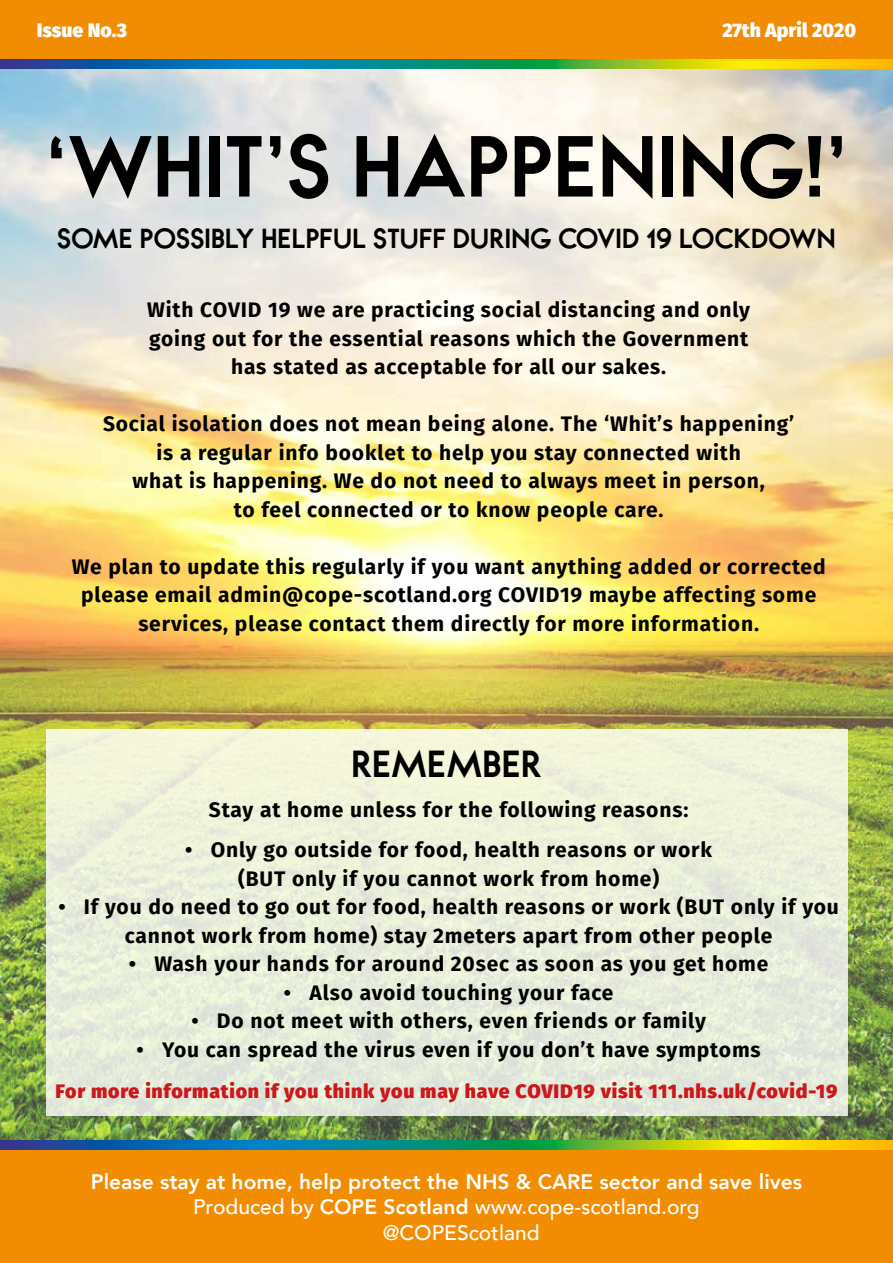
<style>
.page{position:relative;width:893px;height:1263px;background:#fff}
.page>*{position:absolute;margin:0;border:0;box-sizing:border-box;transform-origin:0 0}
.t1{font:700 75.6px "Bambino";letter-spacing:.01em;color:#000}
.t2{font:700 33px "Bambino";letter-spacing:.01em;color:#000}
.t3{font:700 24.15px "Bambino";letter-spacing:.01em;color:#000}
.t4{font:700 21px/28.5px "Fira Sans";letter-spacing:.04em;color:#000;text-align:center}
.t5{font:800 21px "Avenir";color:#fff}
.t6{font:500 21px "Avenir";color:#fff}
.t7{font:800 19.5px "Fira Sans";letter-spacing:.04em;color:#cd1719}
.t8{font:800 19.5px "Fira Sans";color:#fff}
.s1{font-weight:800}
</style>
<div class="page">
<img style="left:0;top:68px;width:893px;height:1072px">
<div style="left:0;top:1149px;width:893px;height:114px;background:#f28c00"></div>
<div style="left:46px;top:729px;width:801px;height:387px;background:linear-gradient(to bottom,#f3f5da,#e1e8dc)"></div>
<div style="left:0;top:0;width:893px;height:61px;background:#f28c00"></div>
<svg style="left:0;top:60px;width:893px;height:8px;background:#509862"></svg>
<svg style="left:0;top:1140px;width:893px;height:9px;background:#509862"></svg>
<p class="t8" style="left:37px;top:13px;width:92px">Issue No.3</p>
<p class="t8" style="left:722px;top:13px;width:135px">27th April 2020</p>
<h1 class="t1" style="left:45px;top:126px;width:804px">‘WHIT’S HAPPENING!’</h1>
<p class="t3" style="left:57px;top:225px;width:780px">SOME POSSIBLY HELPFUL STUFF DURING COVID 19 LOCKDOWN</p>
<p class="t4" style="left:147px;top:294px;width:604px">With COVID 19 we are practicing social distancing and only going out for the essential reasons which the Government has stated as acceptable for all our sakes.</p>
<p class="t4" style="left:103px;top:408px;width:693px">Social isolation does not mean being alone. The ‘Whit’s happening’ is a regular info booklet to help you stay connected with<br>what is happening. We do not need to always meet in person,<br>to feel connected or to know people care.</p>
<p class="t4" style="left:72px;top:551px;width:755px">We plan to update this regularly if you want anything added or corrected please email admin@cope-scotland.org COVID19 maybe affecting some services, please contact them directly for more information.</p>
<h2 class="t2" style="left:351px;top:746px;width:192px">REMEMBER</h2>
<p class="t4" style="left:209px;top:793px;width:481px">Stay at home unless for the following reasons:</p>
<p class="t4" style="left:185px;top:834px;width:528px">• Only go outside for food, health reasons or work (BUT only if you cannot work from home)</p>
<p class="t4" style="left:58px;top:891px;width:782px">• If you do need to go out for food, health reasons or work (BUT only if you cannot work from home) stay 2meters apart from other people</p>
<p class="t4" style="left:129px;top:948px;width:641px">• Wash your hands for around 20sec as soon as you get home</p>
<p class="t4" style="left:284px;top:976px;width:331px">• Also avoid touching your face</p>
<p class="t4" style="left:191px;top:1005px;width:516px">• Do not meet with others, even friends or family</p>
<p class="t4" style="left:137px;top:1033px;width:626px">• You can spread the virus even if you don’t have symptoms</p>
<p class="t7" style="left:56px;top:1074px;width:783px">For more information if you think you may have COVID19 visit 111.nhs.uk/covid-19</p>
<p class="t5" style="left:91px;top:1165px;width:713px">Please stay at home, help protect the NHS &amp; CARE sector and save lives</p>
<p class="t6" style="left:193px;top:1189px;width:508px">Produced by <span class="s1">COPE Scotland</span> www.cope-scotland.org</p>
<p class="t6" style="left:383px;top:1214px;width:158px">@COPEScotland</p>
</div>
